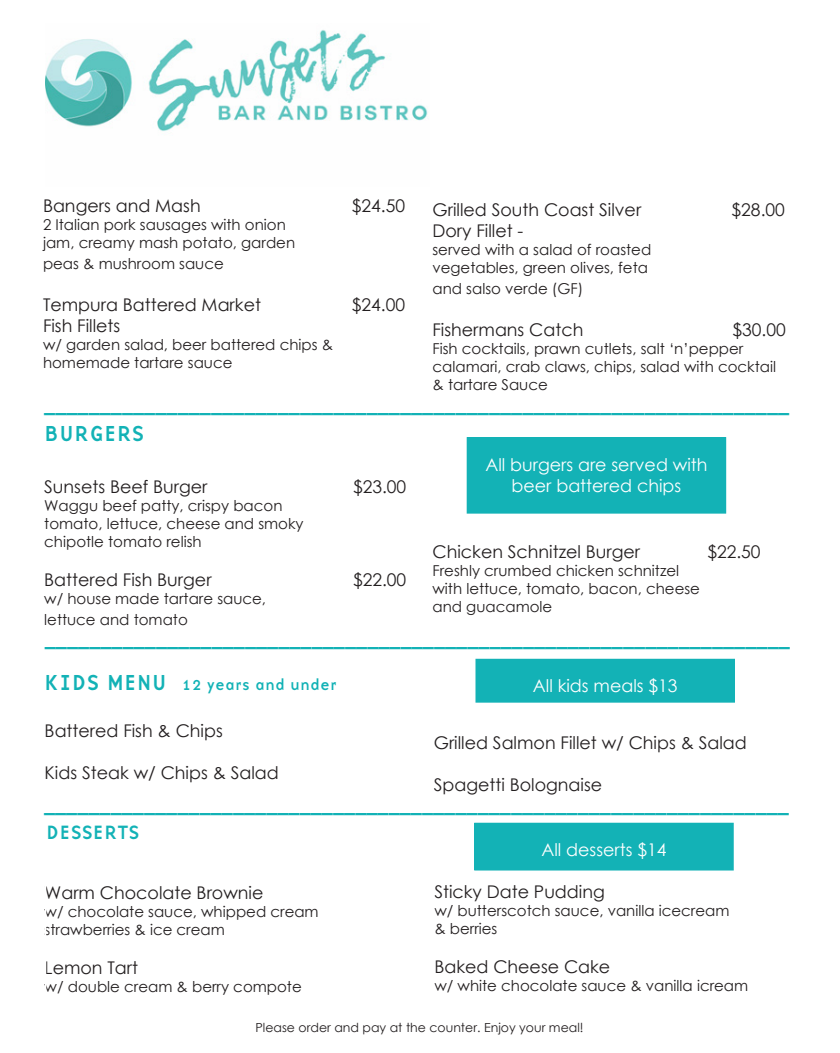
<style>
.page{position:relative;width:840px;height:1053px;background:#fff}
.page>*{position:absolute;margin:0;border:0;box-sizing:border-box;transform-origin:0 0}
.t1{font:22.5px "Base 9 Sans OT";color:#13b2b6}
.t2{font:20px "Base 9 Sans OT";color:#13b2b6}
.t3{font:17.5px "Century Gothic";color:#231f20}
.t4{font:17.5px/21px "Century Gothic";color:#fff;text-align:center}
.t5{font:15px/18px "Century Gothic";color:#231f20}
.t6{font:15px "Base 9 Sans OT";color:#13b2b6}
.t7{font:12.5px "Century Gothic";color:#231f20}
.s1{font-size:22.5px}
</style>
<div class="page">
<img style="left:45px;top:30px;width:383px;height:102px">
<div style="left:467px;top:437px;width:259px;height:76px;background:#13b2b6"></div>
<div style="left:476px;top:659px;width:258px;height:43px;background:#13b2b6"></div>
<div style="left:475px;top:658px;width:260px;height:44px;border:1px solid #13b2b6"></div>
<div style="left:475px;top:823px;width:258px;height:46px;background:#13b2b6"></div>
<div style="left:474px;top:822px;width:260px;height:48px;border:1px solid #13b2b6"></div>
<p class="t3" style="left:43px;top:193px;width:159px">Bangers and Mash</p>
<p class="t3" style="left:352px;top:193px;width:55px">$24.50</p>
<p class="t5" style="left:43px;top:215px;width:244px">2 Italian pork sausages with onion</p>
<p class="t5" style="left:43px;top:233px;width:254px">jam, creamy mash potato, garden</p>
<p class="t5" style="left:43px;top:254px;width:182px">peas &amp; mushroom sauce</p>
<p class="t3" style="left:43px;top:292px;width:219px">Tempura Battered Market</p>
<p class="t3" style="left:352px;top:292px;width:55px">$24.00</p>
<p class="t3" style="left:43px;top:313px;width:79px">Fish Fillets</p>
<p class="t5" style="left:43px;top:335px;width:292px">w/ garden salad, beer battered chips &amp;</p>
<p class="t5" style="left:43px;top:353px;width:191px">homemade tartare sauce</p>
<p class="t3" style="left:432px;top:197px;width:210px">Grilled South Coast Silver</p>
<p class="t3" style="left:732px;top:197px;width:55px">$28.00</p>
<p class="t3" style="left:432px;top:218px;width:92px">Dory Fillet -</p>
<p class="t5" style="left:432px;top:240px;width:220px">served with a salad of roasted</p>
<p class="t5" style="left:432px;top:258px;width:217px">vegetables, green olives, feta</p>
<p class="t5" style="left:432px;top:279px;width:152px">and salso verde (GF)</p>
<p class="t3" style="left:432px;top:317px;width:152px">Fishermans Catch</p>
<p class="t3" style="left:733px;top:317px;width:55px">$30.00</p>
<p class="t5" style="left:432px;top:339px;width:312px">Fish cocktails, prawn cutlets, salt ‘n’pepper</p>
<p class="t5" style="left:432px;top:357px;width:345px">calamari, crab claws, chips, salad with cocktail &amp; tartare Sauce</p>
<p class="t2" style="left:44px;top:392px;width:747px">___________________________________________________________________</p>
<p class="t1" style="left:44px;top:417px;width:102px">BURGERS</p>
<p class="t3" style="left:44px;top:474px;width:165px">Sunsets Beef Burger</p>
<p class="t3" style="left:353px;top:474px;width:55px">$23.00</p>
<p class="t5" style="left:44px;top:496px;width:240px">Waggu beef patty, crispy bacon</p>
<p class="t5" style="left:44px;top:514px;width:261px">tomato, lettuce, cheese and smoky</p>
<p class="t5" style="left:44px;top:532px;width:159px">chipotle tomato relish</p>
<p class="t3" style="left:44px;top:567px;width:169px">Battered Fish Burger</p>
<p class="t3" style="left:353px;top:567px;width:55px">$22.00</p>
<p class="t5" style="left:44px;top:589px;width:223px">w/ house made tartare sauce,</p>
<p class="t5" style="left:44px;top:610px;width:145px">lettuce and tomato</p>
<p class="t4" style="left:485px;top:453px;width:224px">All burgers are served with beer battered chips</p>
<p class="t3" style="left:432px;top:539px;width:209px">Chicken Schnitzel Burger</p>
<p class="t3" style="left:707px;top:539px;width:55px">$22.50</p>
<p class="t5" style="left:432px;top:561px;width:248px">Freshly crumbed chicken schnitzel</p>
<p class="t5" style="left:432px;top:579px;width:269px">with lettuce, tomato, bacon, cheese</p>
<p class="t5" style="left:432px;top:597px;width:121px">and guacamole</p>
<p class="t2" style="left:45px;top:626px;width:747px">___________________________________________________________________</p>
<p class="t6" style="left:44px;top:674px;width:294px"><span class="s1">KIDS MENU</span> 12 years and under</p>
<p class="t3" style="left:45px;top:718px;width:180px">Battered Fish &amp; Chips</p>
<p class="t3" style="left:45px;top:760px;width:236px">Kids Steak w/ Chips &amp; Salad</p>
<p class="t4" style="left:533px;top:675px;width:146px">All kids meals $13</p>
<p class="t3" style="left:434px;top:730px;width:315px">Grilled Salmon Fillet w/ Chips &amp; Salad</p>
<p class="t3" style="left:434px;top:772px;width:170px">Spagetti Bolognaise</p>
<p class="t2" style="left:44px;top:792px;width:747px">___________________________________________________________________</p>
<p class="t2" style="left:46px;top:818px;width:95px">DESSERTS</p>
<p class="t3" style="left:45px;top:880px;width:220px">Warm Chocolate Brownie</p>
<p class="t5" style="left:45px;top:902px;width:276px">w/ chocolate sauce, whipped cream</p>
<p class="t5" style="left:45px;top:920px;width:182px">strawberries &amp; ice cream</p>
<p class="t3" style="left:45px;top:955px;width:95px">Lemon Tart</p>
<p class="t5" style="left:45px;top:977px;width:259px">w/ double cream &amp; berry compote</p>
<p class="t4" style="left:541px;top:839px;width:127px">All desserts $14</p>
<p class="t3" style="left:434px;top:878px;width:172px">Sticky Date Pudding</p>
<p class="t5" style="left:434px;top:900px;width:297px">w/ butterscotch sauce, vanilla icecream</p>
<p class="t5" style="left:434px;top:918px;width:65px">&amp; berries</p>
<p class="t3" style="left:434px;top:953px;width:177px">Baked Cheese Cake</p>
<p class="t5" style="left:434px;top:975px;width:315px">w/ white chocolate sauce &amp; vanilla icream</p>
<p class="t7" style="left:256px;top:1018px;width:330px">Please order and pay at the counter. Enjoy your meal!</p>
</div>
